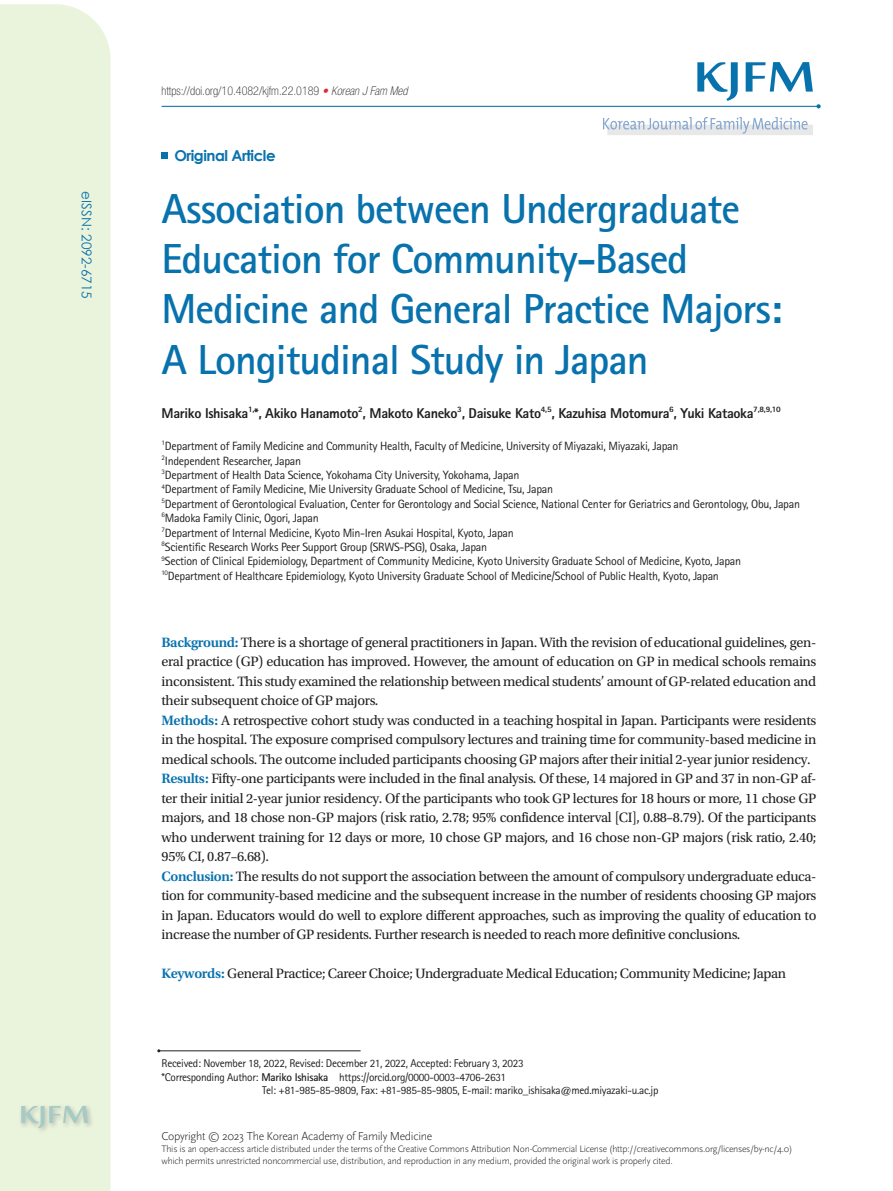
<style>
.page{position:relative;width:893px;height:1191px;background:#fff}
.page>*{position:absolute;margin:0;border:0;box-sizing:border-box;transform-origin:0 0}
.t1{font:700 42px/50.4px "Rotis Sans Serif Std";letter-spacing:-.025em;color:#0872ad}
.t2{font:700 15px "Century Gothic";letter-spacing:-.03em;color:#0872ad}
.t3{font:14.25px/19.5px "Utopia Std";letter-spacing:-.025em;color:#231f20}
.t4{font:800 14.25px "Rotis Sans Serif Std";letter-spacing:-.025em;color:#231f20}
.t5{font:13.5px "Century Gothic";color:#0872ad}
.t6{font:12px/14.4px "Rotis Sans Serif Std";letter-spacing:-.025em;color:#231f20}
.t7{font:100 condensed 12px "Helvetica Neue LT Std";color:#231f20}
.t8{font:300 12px "Scala Sans";letter-spacing:-.025em;color:#231f20}
.t9{font:11.25px "Rotis Sans Serif Std";letter-spacing:-.025em;color:#231f20}
.t10{font:300 9.75px/11.7px "Scala Sans";letter-spacing:-.025em;color:#231f20}
.s1{font-style:italic;color:#e02a30}
.s2{font-style:italic}
.s3{font-weight:600;color:#0872ad}
.s4{font-weight:700}
</style>
<div class="page">
<div style="left:0;top:4px;width:111px;height:1187px;background:#eaf3dc"></div>
<hr style="left:162px;top:106px;width:657px;height:1px;background:#0872ad">
<svg style="left:697px;top:62px;width:124px;height:46px"></svg>
<div style="left:607px;top:125px;width:206px;height:10px;background:#e8e8e9"></div>
<svg style="left:603px;top:117px;width:204px;height:17px"></svg>
<div style="left:19px;top:1103px;width:75px;height:31px;background:#231f20;opacity:.75"></div>
<svg style="left:21px;top:1106px;width:67px;height:22px"></svg>
<hr style="left:159px;top:1050px;width:202px;height:1px;background:#231f20">
<div style="left:162px;top:152px;width:6px;height:7px;background:#0872ad"></div>
<p class="t5" style="left:96px;top:191px;width:109px;rotate:90deg">eISSN: 2092-6715</p>
<p class="t7" style="left:162px;top:84px;width:247px">https://doi.org/10.4082/kjfm.22.0189 <span class="s1">•</span> <span class="s2">Korean J Fam Med</span></p>
<p class="t2" style="left:174px;top:144px;width:103px">Original Article</p>
<h1 class="t1" style="left:162px;top:182px;width:622px">Association between Undergraduate Education for Community-Based Medicine and General Practice Majors:<br>A Longitudinal Study in Japan</h1>
<p class="t4" style="left:162px;top:404px;width:621px">Mariko Ishisaka<sup>1,</sup>*, Akiko Hanamoto<sup>2</sup>, Makoto Kaneko<sup>3</sup>, Daisuke Kato<sup>4,5</sup>, Kazuhisa Motomura<sup>6</sup>, Yuki Kataoka<sup>7,8,9,10</sup></p>
<p class="t6" style="left:162px;top:439px;width:640px"><sup>1</sup>Department of Family Medicine and Community Health, Faculty of Medicine, University of Miyazaki, Miyazaki, Japan<br><sup>2</sup>Independent Researcher, Japan<br><sup>3</sup>Department of Health Data Science, Yokohama City University, Yokohama, Japan<br><sup>4</sup>Department of Family Medicine, Mie University Graduate School of Medicine, Tsu, Japan<br><sup>5</sup>Department of Gerontological Evaluation, Center for Gerontology and Social Science, National Center for Geriatrics and Gerontology, Obu, Japan <sup>6</sup>Madoka Family Clinic, Ogori, Japan<br><sup>7</sup>Department of Internal Medicine, Kyoto Min-Iren Asukai Hospital, Kyoto, Japan<br><sup>8</sup>Scientific Research Works Peer Support Group (SRWS-PSG), Osaka, Japan<br><sup>9</sup>Section of Clinical Epidemiology, Department of Community Medicine, Kyoto University Graduate School of Medicine, Kyoto, Japan <sup>10</sup>Department of Healthcare Epidemiology, Kyoto University Graduate School of Medicine/School of Public Health, Kyoto, Japan</p>
<p class="t3" style="left:162px;top:633px;width:656px"><span class="s3">Background:</span> There is a shortage of general practitioners in Japan. With the revision of educational guidelines, gen&shy;eral practice (GP) education has improved. However, the amount of education on GP in medical schools remains inconsistent. This study examined the relationship between medical students’ amount of GP-related education and their subsequent choice of GP majors.<br><span class="s3">Methods:</span> A retrospective cohort study was conducted in a teaching hospital in Japan. Participants were residents in the hospital. The exposure comprised compulsory lectures and training time for community-based medicine in medical schools. The outcome included participants choosing GP majors after their initial 2-year junior residency.<br><span class="s3">Results:</span> Fifty-one participants were included in the final analysis. Of these, 14 majored in GP and 37 in non-GP af&shy;ter their initial 2-year junior residency. Of the participants who took GP lectures for 18 hours or more, 11 chose GP majors, and 18 chose non-GP majors (risk ratio, 2.78; 95% confidence interval [CI], 0.88–8.79). Of the participants who underwent training for 12 days or more, 10 chose GP majors, and 16 chose non-GP majors (risk ratio, 2.40; 95% CI, 0.87–6.68).<br><span class="s3">Conclusion:</span> The results do not support the association between the amount of compulsory undergraduate educa&shy;tion for community-based medicine and the subsequent increase in the number of residents choosing GP majors in Japan. Educators would do well to explore different approaches, such as improving the quality of education to increase the number of GP residents. Further research is needed to reach more definitive conclusions.</p>
<p class="t3" style="left:162px;top:964px;width:626px"><span class="s3">Keywords:</span> General Practice; Career Choice; Undergraduate Medical Education; Community Medicine; Japan</p>
<p class="t9" style="left:162px;top:1057px;width:364px">Received: November 18, 2022, Revised: December 21, 2022, Accepted: February 3, 2023</p>
<p class="t9" style="left:162px;top:1070px;width:346px">*Corresponding Author: <span class="s4">Mariko Ishisaka</span> https://orcid.org/0000-0003-4706-2631</p>
<p class="t9" style="left:262px;top:1084px;width:398px">Tel: +81-985-85-9809, Fax: +81-985-85-9805, E-mail: mariko_ishisaka@med.miyazaki-u.ac.jp</p>
<p class="t8" style="left:162px;top:1129px;width:272px">Copyright © 2023 The Korean Academy of Family Medicine</p>
<p class="t10" style="left:162px;top:1143px;width:632px">This is an open-access article distributed under the terms of the Creative Commons Attribution Non-Commercial License (http://creativecommons.org/licenses/by-nc/4.0) which permits unrestricted noncommercial use, distribution, and reproduction in any medium, provided the original work is properly cited.</p>
</div>
